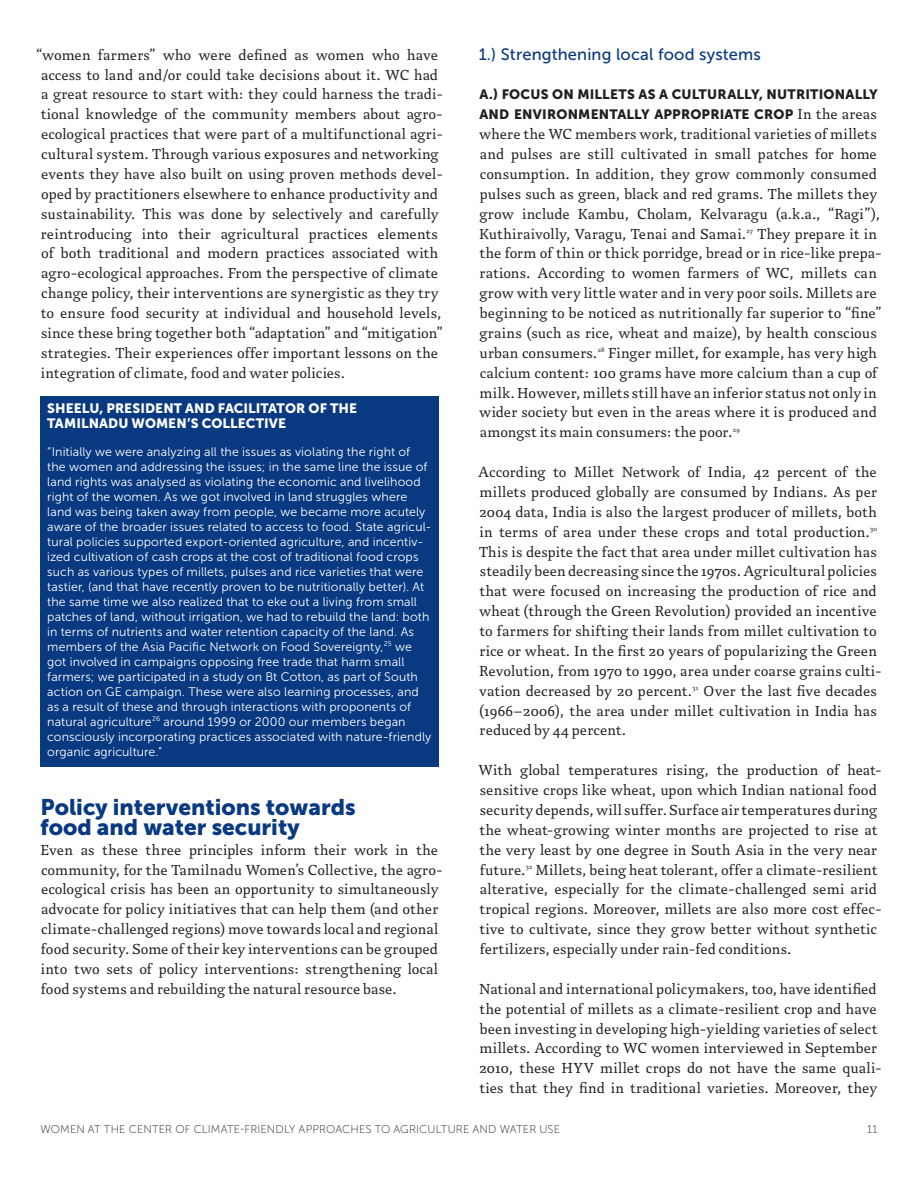
<style>
.page{position:relative;width:918px;height:1188px;background:#fff}
.page>*{position:absolute;margin:0;border:0;box-sizing:border-box;transform-origin:0 0}
.Heading_3{font:22.5px/19.8px "Museo Sans 900";color:#083981}
.Heading_4{font:16.5px "Museo Sans 500";letter-spacing:.01em;color:#083981}
.t1{font:15.75px/19.8px "Mokka";letter-spacing:.01em;color:#231f20}
.t2{font:13.5px/19.8px "Museo Sans 900";letter-spacing:.015em;color:#231f20}
.Table_text{font:13.5px/15px "Museo Sans 900";letter-spacing:.005em;color:#fff}
.Table_text-2{font:12.3px/15px "Museo Sans 300";letter-spacing:.01em;color:#fff}
.Page_numbers{font:11.25px "Museo Sans 100";letter-spacing:.01em;color:#231f20}
.t3{font:7.05px "Mokka";letter-spacing:.02em;color:#231f20}
.s1{font-family:"Mokka";font-size:15.75px}
</style>
<div class="page">
<div style="left:40px;top:396px;width:399px;height:371px;background:#083981"></div>
<p class="t1" style="left:36px;top:45px;width:409px">“women farmers” who were defined as women who have access to land and/or could take decisions about it. WC had a great resource to start with: they could harness the tradi&shy;tional knowledge of the community members about agro&shy;ecological practices that were part of a multifunctional agri&shy;cultural system. Through various exposures and networking events they have also built on using proven methods devel&shy;oped by practitioners elsewhere to enhance productivity and sustainability. This was done by selectively and carefully reintroducing into their agricultural practices elements of both traditional and modern practices associated with agro-ecological approaches. From the perspective of climate change policy, their interventions are synergistic as they try to ensure food security at individual and household levels, since these bring together both “adaptation” and “mitigation” strategies. Their experiences offer important lessons on the integration of climate, food and water policies.</p>
<p class="Table_text" style="left:47px;top:401px;width:311px">SHEELU, PRESIDENT AND FACILITATOR OF THE<br>TAMILNADU WOMEN’S COLLECTIVE</p>
<p class="Table_text-2" style="left:47px;top:445px;width:386px">“Initially we were analyzing all the issues as violating the right of the women and addressing the issues; in the same line the issue of land rights was analysed as violating the economic and livelihood right of the women. As we got involved in land struggles where land was being taken away from people, we became more acutely aware of the broader issues related to access to food. State agricul&shy;tural policies supported export-oriented agriculture, and incentiv&shy;ized cultivation of cash crops at the cost of traditional food crops such as various types of millets, pulses and rice varieties that were tastier, (and that have recently proven to be nutritionally better). At the same time we also realized that to eke out a living from small patches of land, without irrigation, we had to rebuild the land: both in terms of nutrients and water retention capacity of the land. As members of the Asia Pacific Network on Food Sovereignty,<sup>25</sup> we got involved in campaigns opposing free trade that harm small farmers; we participated in a study on Bt Cotton, as part of South action on GE campaign. These were also learning processes, and as a result of these and through interactions with proponents of natural agriculture<sup>26</sup> around 1999 or 2000 our members began consciously incorporating practices associated with nature-friendly organic agriculture.”</p>
<p class="Heading_3" style="left:40px;top:797px;width:317px">Policy interventions towards food and water security</p>
<p class="t1" style="left:41px;top:840px;width:404px">Even as these three principles inform their work in the community, for the Tamilnadu Women’s Collective, the agro&shy;ecological crisis has been an opportunity to simultaneously advocate for policy initiatives that can help them (and other climate-challenged regions) move towards local and regional food security. Some of their key interventions can be grouped into two sets of policy interventions: strengthening local food systems and rebuilding the natural resource base.</p>
<p class="Heading_4" style="left:479px;top:45px;width:284px">1.) Strengthening local food systems</p>
<p class="t2" style="left:479px;top:85px;width:400px">A.) FOCUS ON MILLETS AS A CULTURALLY, NUTRITIONALLY<br>AND ENVIRONMENTALLY APPROPRIATE CROP <span class="s1">In the areas</span></p>
<p class="t1" style="left:479px;top:125px;width:402px">where the WC members work, traditional varieties of millets and pulses are still cultivated in small patches for home consumption. In addition, they grow commonly consumed pulses such as green, black and red grams. The millets they grow include Kambu, Cholam, Kelvaragu (a.k.a., “Ragi”), Kuthiraivolly, Varagu, Tenai and Samai.</p>
<p class="t1" style="left:479px;top:224px;width:404px;text-indent:278px">They prepare it in the form of thin or thick porridge, bread or in rice-like prepa&shy;rations. According to women farmers of WC, millets can grow with very little water and in very poor soils. Millets are beginning to be noticed as nutritionally far superior to “fine” grains (such as rice, wheat and maize), by health conscious urban consumers.</p>
<p class="t3" style="left:746px;top:227px;width:8px">27</p>
<p class="t1" style="left:479px;top:343px;width:400px;text-align:justify;text-indent:129px">Finger millet, for example, has very high calcium content: 100 grams have more calcium than a cup of milk. However, millets still have an inferior status not only in wider society but even in the areas where it is produced and amongst its main consumers: the poor.</p>
<p class="t3" style="left:598px;top:346px;width:8px">28</p>
<p class="t3" style="left:733px;top:425px;width:8px">29</p>
<p class="t1" style="left:478px;top:462px;width:400px;text-align:justify">According to Millet Network of India, 42 percent of the millets produced globally are consumed by Indians. As per 2004 data, India is also the largest producer of millets, both in terms of area under these crops and total production.</p>
<p class="t3" style="left:870px;top:525px;width:8px">30</p>
<p class="t1" style="left:479px;top:542px;width:405px">This is despite the fact that area under millet cultivation has steadily been decreasing since the 1970s. Agricultural policies that were focused on increasing the production of rice and wheat (through the Green Revolution) provided an incentive to farmers for shifting their lands from millet cultivation to rice or wheat. In the first 20 years of popularizing the Green Revolution, from 1970 to 1990, area under coarse grains culti&shy;vation decreased by 20 percent.</p>
<p class="t1" style="left:479px;top:681px;width:399px;text-align:justify;text-indent:224px">Over the last five decades (1966–2006), the area under millet cultivation in India has reduced by 44 percent.</p>
<p class="t1" style="left:479px;top:761px;width:405px">With global temperatures rising, the production of heat&shy;sensitive crops like wheat, upon which Indian national food security depends, will suffer. Surface air temperatures during the wheat-growing winter months are projected to rise at the very least by one degree in South Asia in the very near future.</p>
<p class="t3" style="left:692px;top:684px;width:8px">31</p>
<p class="t1" style="left:479px;top:860px;width:404px;text-indent:56px">Millets, being heat tolerant, offer a climate-resilient alterative, especially for the climate-challenged semi arid tropical regions. Moreover, millets are also more cost effec&shy;tive to cultivate, since they grow better without synthetic fertilizers, especially under rain-fed conditions.</p>
<p class="t1" style="left:479px;top:979px;width:404px">National and international policymakers, too, have identified the potential of millets as a climate-resilient crop and have been investing in developing high-yielding varieties of select millets. According to WC women interviewed in September 2010, these HYV millet crops do not have the same quali&shy;ties that they find in traditional varieties. Moreover, they</p>
<p class="t3" style="left:526px;top:863px;width:8px">32</p>
<p class="Page_numbers" style="left:40px;top:1123px;width:521px">WOMEN AT THE CENTER OF CLIMATE-FRIENDLY APPROACHES TO AGRICULTURE AND WATER USE</p>
<p class="Page_numbers" style="left:867px;top:1123px;width:12px">11</p>
</div>
